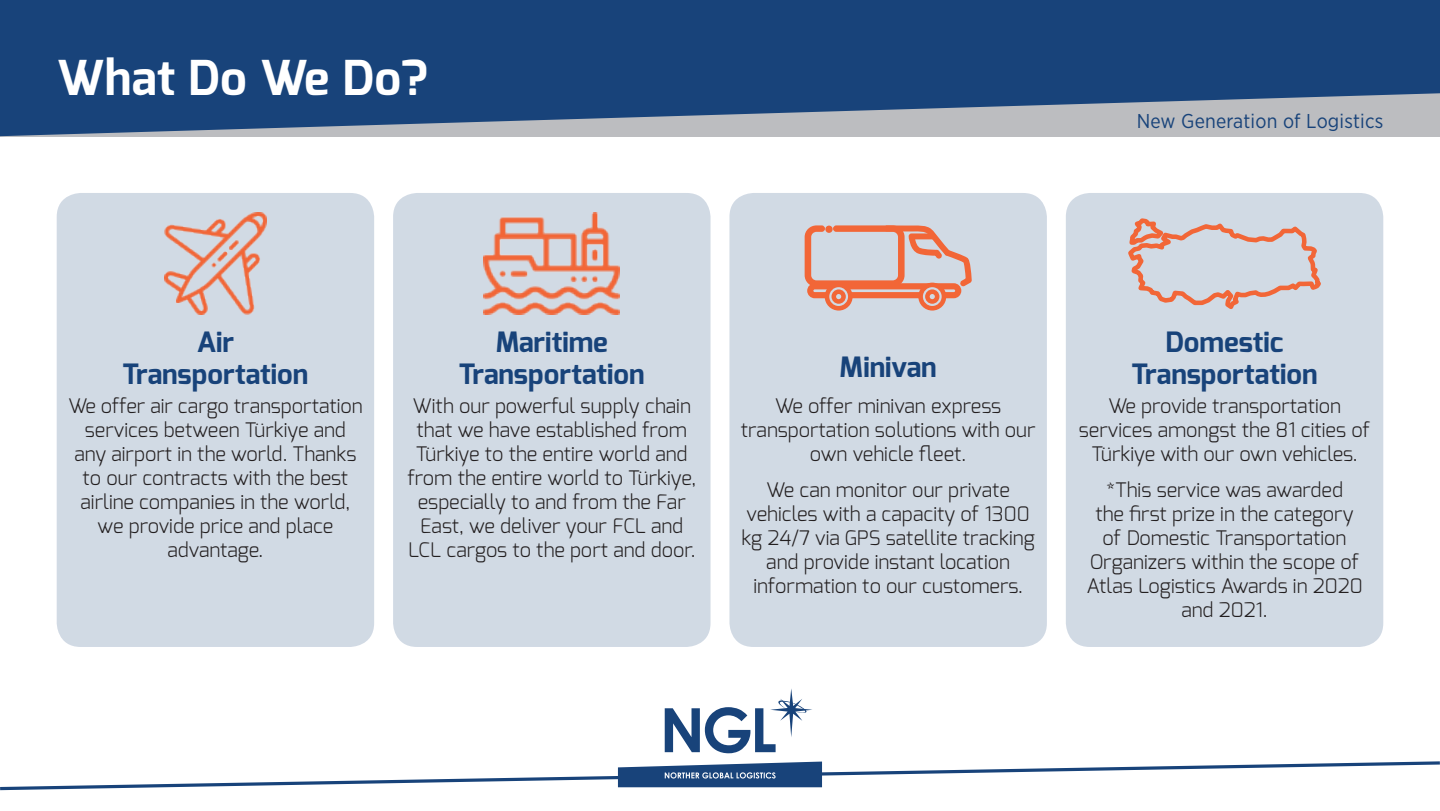
<style>
.page{position:relative;width:1440px;height:811px;background:#fff}
.page>*{position:absolute;margin:0;border:0;box-sizing:border-box;transform-origin:0 0}
.t1{font:700 48px "Exo";letter-spacing:.005em;color:#fff}
.t2{font:700 28px/32px "Exo";color:#18437a;text-align:center}
.t3{font:300 20px/24px "Exo";color:#231f20;text-align:center}
.t4{font:20px "Gotham Narrow";letter-spacing:.01em;color:#18437a}
</style>
<div class="page">
<svg style="left:0;top:761px;width:1440px;height:30px"></svg>
<svg style="left:665px;top:689px;width:147px;height:64px"></svg>
<svg style="left:0;top:0;width:1440px;height:136px;background:#305584"></svg>
<div style="left:57px;top:193px;width:317px;height:453px;background:#d1dae4;border-radius:24px"></div>
<div style="left:729px;top:193px;width:318px;height:453px;background:#d1dae4;border-radius:24px"></div>
<div style="left:1066px;top:193px;width:317px;height:453px;background:#d1dae4;border-radius:24px"></div>
<div style="left:393px;top:193px;width:318px;height:453px;background:#d1dae4;border-radius:24px"></div>
<svg style="left:804px;top:225px;width:168px;height:86px"></svg>
<svg style="left:1128px;top:218px;width:193px;height:91px"></svg>
<img style="left:164px;top:212px;width:102px;height:102px">
<img style="left:484px;top:212px;width:136px;height:102px">
<h1 class="t1" style="left:57px;top:47px;width:373px">What Do We Do?</h1>
<p class="t4" style="left:1137px;top:108px;width:248px">New Generation of Logistics</p>
<h2 class="t2" style="left:123px;top:325px;width:187px">Air<br>Transportation</h2>
<h2 class="t2" style="left:459px;top:325px;width:187px">Maritime<br>Transportation</h2>
<h2 class="t2" style="left:840px;top:350px;width:98px">Minivan</h2>
<p class="t3" style="left:68px;top:394px;width:296px">We offer air cargo transportation services between Türkiye and any airport in the world. Thanks to our contracts with the best airline companies in the world, we provide price and place advantage.</p>
<p class="t3" style="left:408px;top:394px;width:290px">With our powerful supply chain that we have established from<br>Türkiye to the entire world and from the entire world to Türkiye, especially to and from the Far<br>East, we deliver your FCL and<br>LCL cargos to the port and door.</p>
<p class="t3" style="left:741px;top:394px;width:296px">We offer minivan express transportation solutions with our own vehicle fleet.</p>
<p class="t3" style="left:741px;top:477px;width:295px">We can monitor our private vehicles with a capacity of 1300 kg 24/7 via GPS satellite tracking and provide instant location information to our customers.</p>
<h2 class="t2" style="left:1132px;top:325px;width:187px">Domestic<br>Transportation</h2>
<p class="t3" style="left:1079px;top:394px;width:293px">We provide transportation services amongst the 81 cities of<br>Türkiye with our own vehicles.</p>
<p class="t3" style="left:1086px;top:477px;width:278px">*This service was awarded<br>the first prize in the category of Domestic Transportation<br>Organizers within the scope of<br>Atlas Logistics Awards in 2020 and 2021.</p>
</div>
